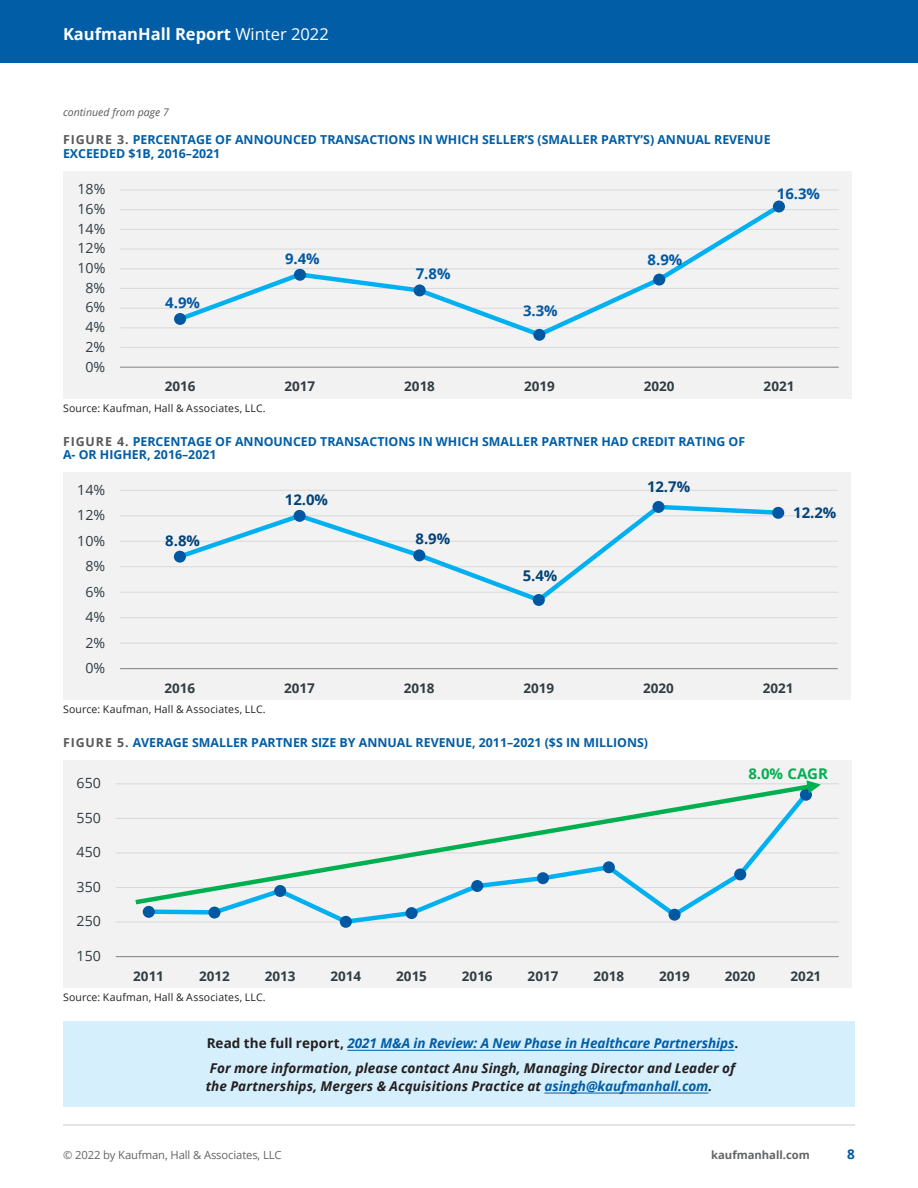
<style>
.page{position:relative;width:918px;height:1188px;background:#fff}
.page>*{position:absolute;margin:0;border:0;box-sizing:border-box;transform-origin:0 0}
.t1{font:700 16.5px "Open Sans";color:#fff}
.t2{font:700 14.85px "Open Sans";color:#00427a}
.t3{font:700 14.85px "Open Sans";color:#0058a3}
.t4{font:700 14.85px "Open Sans";color:#00b050}
.t5{font:14.1px "Open Sans";color:#303c41}
.t6{font:italic 700 13.5px/24.8px "Open Sans";letter-spacing:.005em;color:#231f20}
.t7{font:700 13.5px "Open Sans";color:#0058a4}
.t8{font:700 13.35px "Open Sans";color:#303c41}
.t9{font:700 12.3px/13.5px "Open Sans";color:#005da6}
.t10{font:11.25px "Open Sans";letter-spacing:-.01em;color:#636466}
.t11{font:700 11.25px "Open Sans";color:#636466}
.t12{font:10.5px "Open Sans";letter-spacing:.015em;color:#231f20}
.t13{font:italic 10.5px "Open Sans";letter-spacing:.005em;color:#58595b}
.s1{font-weight:400}
.s2{color:#58595b}
.s3{font-style:normal}
.s4{color:#005da6}
</style>
<div class="page">
<div style="left:0;top:0;width:918px;height:63px;background:#005da6"></div>
<hr style="left:63px;top:1125px;width:792px;height:1px;background:#c9cacc">
<div style="left:63px;top:1022px;width:792px;height:85px;background:#d6effc"></div>
<hr style="left:347px;top:1050px;width:387px;height:1px;background:#005da6">
<hr style="left:544px;top:1093px;width:164px;height:1px;background:#005da6">
<div style="left:63px;top:171px;width:788px;height:227px;background:#f2f2f2"></div>
<hr style="left:120px;top:347px;width:719px;height:1px;background:#d9d9d9">
<hr style="left:120px;top:327px;width:719px;height:1px;background:#d9d9d9">
<hr style="left:120px;top:308px;width:719px;height:1px;background:#d9d9d9">
<hr style="left:120px;top:288px;width:719px;height:1px;background:#d9d9d9">
<hr style="left:120px;top:268px;width:719px;height:1px;background:#d9d9d9">
<hr style="left:120px;top:249px;width:719px;height:1px;background:#d9d9d9">
<hr style="left:120px;top:229px;width:719px;height:1px;background:#d9d9d9">
<hr style="left:120px;top:209px;width:719px;height:1px;background:#d9d9d9">
<hr style="left:120px;top:190px;width:719px;height:1px;background:#d9d9d9">
<hr style="left:120px;top:367px;width:719px;height:1px;background:#7f7f7f">
<svg style="left:174px;top:200px;width:611px;height:139px"></svg>
<div style="left:174px;top:313px;width:12px;height:12px;background:#0058a3;border-radius:50%"></div>
<div style="left:294px;top:269px;width:12px;height:12px;background:#0058a3;border-radius:50%"></div>
<div style="left:414px;top:284px;width:12px;height:12px;background:#0058a3;border-radius:50%"></div>
<div style="left:533px;top:329px;width:12px;height:12px;background:#0058a3;border-radius:50%"></div>
<div style="left:653px;top:274px;width:12px;height:12px;background:#0058a3;border-radius:50%"></div>
<div style="left:773px;top:201px;width:12px;height:11px;background:#0058a3;border-radius:50%"></div>
<div style="left:63px;top:472px;width:788px;height:228px;background:#f2f2f2"></div>
<hr style="left:120px;top:643px;width:718px;height:1px;background:#d9d9d9">
<hr style="left:120px;top:617px;width:718px;height:1px;background:#d9d9d9">
<hr style="left:120px;top:592px;width:718px;height:1px;background:#d9d9d9">
<hr style="left:120px;top:566px;width:718px;height:1px;background:#d9d9d9">
<hr style="left:120px;top:541px;width:718px;height:1px;background:#d9d9d9">
<hr style="left:120px;top:515px;width:718px;height:1px;background:#d9d9d9">
<hr style="left:120px;top:490px;width:718px;height:1px;background:#d9d9d9">
<hr style="left:120px;top:668px;width:718px;height:1px;background:#7f7f7f">
<svg style="left:174px;top:505px;width:609px;height:101px"></svg>
<div style="left:174px;top:551px;width:12px;height:12px;background:#0058a3;border-radius:50%"></div>
<div style="left:294px;top:510px;width:12px;height:12px;background:#0058a3;border-radius:50%"></div>
<div style="left:413px;top:549px;width:12px;height:12px;background:#0058a3;border-radius:50%"></div>
<div style="left:533px;top:594px;width:12px;height:12px;background:#0058a3;border-radius:50%"></div>
<div style="left:652px;top:501px;width:13px;height:12px;background:#0058a3;border-radius:50%"></div>
<div style="left:772px;top:507px;width:12px;height:12px;background:#0058a3;border-radius:50%"></div>
<div style="left:63px;top:760px;width:788px;height:228px;background:#f2f2f2"></div>
<hr style="left:116px;top:922px;width:723px;height:1px;background:#d9d9d9">
<hr style="left:116px;top:887px;width:723px;height:1px;background:#d9d9d9">
<hr style="left:116px;top:853px;width:723px;height:1px;background:#d9d9d9">
<hr style="left:116px;top:818px;width:723px;height:1px;background:#d9d9d9">
<hr style="left:116px;top:783px;width:723px;height:1px;background:#d9d9d9">
<hr style="left:116px;top:956px;width:723px;height:1px;background:#7f7f7f">
<svg style="left:144px;top:904px;width:668px;height:22px"></svg>
<div style="left:143px;top:906px;width:12px;height:12px;background:#0058a3;border-radius:50%"></div>
<div style="left:208px;top:907px;width:12px;height:12px;background:#0058a3;border-radius:50%"></div>
<div style="left:340px;top:916px;width:12px;height:12px;background:#0058a3;border-radius:50%"></div>
<div style="left:406px;top:907px;width:12px;height:12px;background:#0058a3;border-radius:50%"></div>
<div style="left:669px;top:909px;width:12px;height:12px;background:#0058a3;border-radius:50%"></div>
<svg style="left:135px;top:780px;width:686px;height:124px"></svg>
<h1 class="t1" style="left:63px;top:22px;width:267px">KaufmanHall Report <span class="s1">Winter 2022</span></h1>
<p class="t13" style="left:63px;top:105px;width:108px">continued from page 7</p>
<p class="t9" style="left:63px;top:133px;width:709px"><span class="s2">FIGURE 3.</span> PERCENTAGE OF ANNOUNCED TRANSACTIONS IN WHICH SELLER’S (SMALLER PARTY’S) ANNUAL REVENUE<br>EXCEEDED $1B, 2016–2021</p>
<p class="t5" style="left:77px;top:180px;width:30px">18%</p>
<p class="t5" style="left:77px;top:199px;width:30px">16%</p>
<p class="t5" style="left:77px;top:219px;width:30px">14%</p>
<p class="t5" style="left:77px;top:239px;width:30px">12%</p>
<p class="t5" style="left:77px;top:258px;width:30px">10%</p>
<p class="t5" style="left:86px;top:278px;width:21px">8%</p>
<p class="t5" style="left:86px;top:298px;width:21px">6%</p>
<p class="t5" style="left:86px;top:317px;width:21px">4%</p>
<p class="t5" style="left:86px;top:337px;width:21px">2%</p>
<p class="t5" style="left:86px;top:357px;width:21px">0%</p>
<p class="t3" style="left:165px;top:292px;width:36px">4.9%</p>
<p class="t3" style="left:285px;top:248px;width:36px">9.4%</p>
<p class="t3" style="left:416px;top:263px;width:36px">7.8%</p>
<p class="t3" style="left:523px;top:300px;width:36px">3.3%</p>
<p class="t3" style="left:648px;top:249px;width:36px">8.9%</p>
<p class="t3" style="left:777px;top:183px;width:45px">16.3%</p>
<p class="t8" style="left:165px;top:377px;width:32px">2016</p>
<p class="t8" style="left:284px;top:377px;width:32px">2017</p>
<p class="t8" style="left:404px;top:377px;width:32px">2018</p>
<p class="t8" style="left:524px;top:377px;width:32px">2019</p>
<p class="t8" style="left:644px;top:377px;width:32px">2020</p>
<p class="t8" style="left:764px;top:377px;width:32px">2021</p>
<p class="t12" style="left:63px;top:401px;width:204px">Source: Kaufman, Hall &amp; Associates, LLC.</p>
<p class="t9" style="left:63px;top:434px;width:684px"><span class="s2">FIGURE 4.</span> PERCENTAGE OF ANNOUNCED TRANSACTIONS IN WHICH SMALLER PARTNER HAD CREDIT RATING OF<br>A- OR HIGHER, 2016–2021</p>
<p class="t5" style="left:77px;top:480px;width:30px">14%</p>
<p class="t5" style="left:77px;top:505px;width:30px">12%</p>
<p class="t5" style="left:77px;top:531px;width:30px">10%</p>
<p class="t5" style="left:85px;top:556px;width:21px">8%</p>
<p class="t5" style="left:85px;top:582px;width:21px">6%</p>
<p class="t5" style="left:85px;top:607px;width:21px">4%</p>
<p class="t5" style="left:85px;top:633px;width:21px">2%</p>
<p class="t5" style="left:85px;top:658px;width:21px">0%</p>
<p class="t2" style="left:165px;top:530px;width:36px">8.8%</p>
<p class="t2" style="left:285px;top:489px;width:45px">12.0%</p>
<p class="t2" style="left:416px;top:528px;width:36px">8.9%</p>
<p class="t2" style="left:523px;top:565px;width:36px">5.4%</p>
<p class="t2" style="left:647px;top:476px;width:45px">12.7%</p>
<p class="t2" style="left:793px;top:503px;width:45px">12.2%</p>
<p class="t8" style="left:165px;top:678px;width:32px">2016</p>
<p class="t8" style="left:284px;top:678px;width:32px">2017</p>
<p class="t8" style="left:404px;top:678px;width:32px">2018</p>
<p class="t8" style="left:524px;top:678px;width:32px">2019</p>
<p class="t8" style="left:643px;top:678px;width:32px">2020</p>
<p class="t8" style="left:763px;top:678px;width:32px">2021</p>
<p class="t12" style="left:63px;top:702px;width:204px">Source: Kaufman, Hall &amp; Associates, LLC.</p>
<p class="t9" style="left:63px;top:736px;width:587px"><span class="s2">FIGURE 5.</span> AVERAGE SMALLER PARTNER SIZE BY ANNUAL REVENUE, 2011–2021 ($S IN MILLIONS)</p>
<p class="t5" style="left:77px;top:773px;width:26px">650</p>
<p class="t5" style="left:77px;top:808px;width:26px">550</p>
<p class="t5" style="left:77px;top:842px;width:26px">450</p>
<p class="t5" style="left:77px;top:877px;width:26px">350</p>
<p class="t5" style="left:77px;top:912px;width:26px">250</p>
<p class="t5" style="left:77px;top:946px;width:26px">150</p>
<p class="t4" style="left:748px;top:763px;width:81px">8.0% CAGR</p>
<p class="t8" style="left:133px;top:966px;width:32px">2011</p>
<p class="t8" style="left:199px;top:966px;width:32px">2012</p>
<p class="t8" style="left:265px;top:966px;width:32px">2013</p>
<p class="t8" style="left:330px;top:966px;width:32px">2014</p>
<p class="t8" style="left:396px;top:966px;width:32px">2015</p>
<p class="t8" style="left:462px;top:966px;width:32px">2016</p>
<p class="t8" style="left:528px;top:966px;width:32px">2017</p>
<p class="t8" style="left:593px;top:966px;width:32px">2018</p>
<p class="t8" style="left:659px;top:966px;width:32px">2019</p>
<p class="t8" style="left:725px;top:966px;width:32px">2020</p>
<p class="t8" style="left:791px;top:966px;width:32px">2021</p>
<p class="t12" style="left:63px;top:990px;width:204px">Source: Kaufman, Hall &amp; Associates, LLC.</p>
<p class="t6" style="left:207px;top:1030px;width:533px"><span class="s3">Read the full report,</span> <span class="s4">2021 M&amp;A in Review: A New Phase in Healthcare Partnerships</span><span class="s3">.<br></span>For more information, please contact Anu Singh, Managing Director and Leader of</p>
<p class="t6" style="left:206px;top:1073px;width:508px">the Partnerships, Mergers &amp; Acquisitions Practice at <span class="s4">asingh@kaufmanhall.com</span>.</p>
<p class="t10" style="left:63px;top:1147px;width:220px">© 2022 by Kaufman, Hall &amp; Associates, LLC</p>
<p class="t11" style="left:711px;top:1147px;width:100px">kaufmanhall.com</p>
<p class="t7" style="left:847px;top:1144px;width:9px">8</p>
</div>
